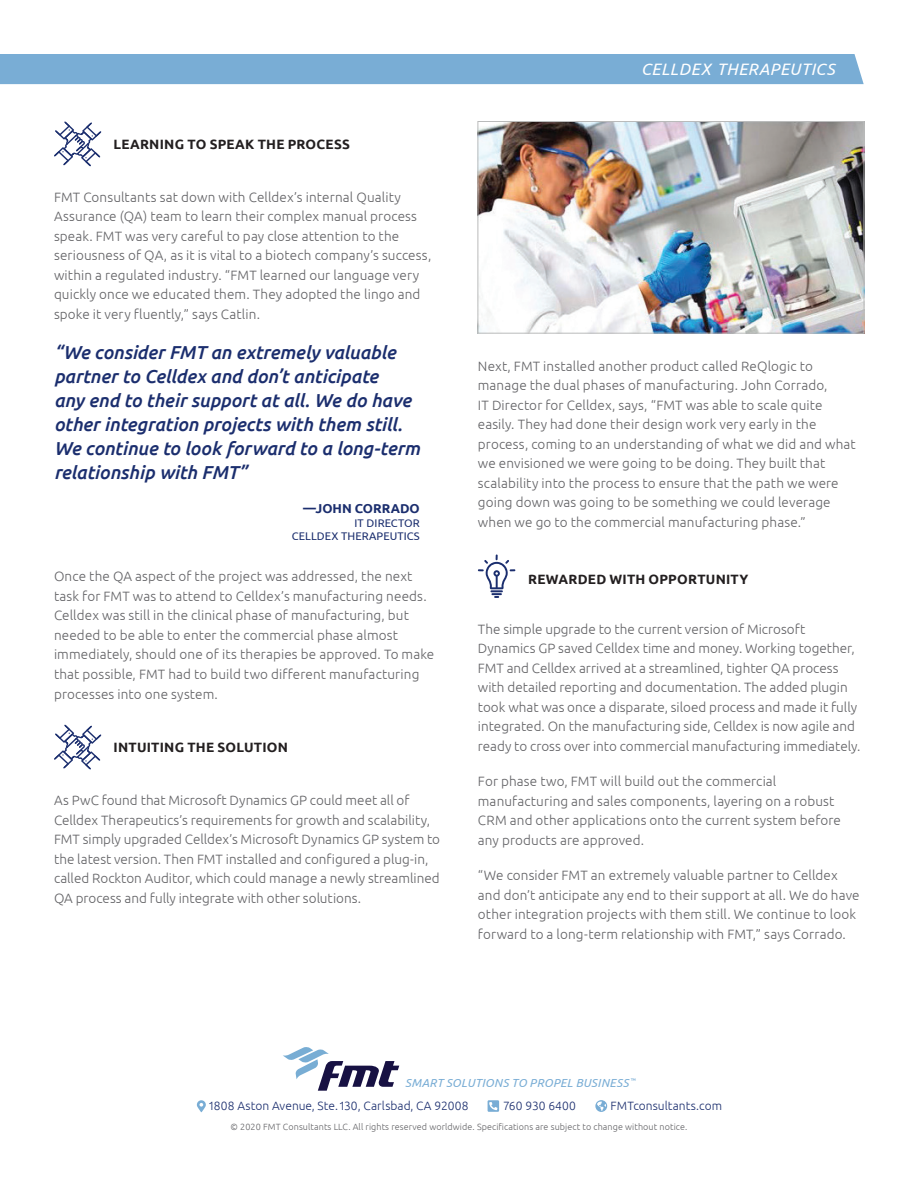
<style>
.page{position:relative;width:918px;height:1188px;background:#fff}
.page>*{position:absolute;margin:0;border:0;box-sizing:border-box;transform-origin:0 0}
.t1{font:italic 500 18.75px/24px "Ubuntu";letter-spacing:-.005em;color:#1b2e6e}
.t2{font:italic 16.5px "Ubuntu";letter-spacing:.03em;color:#fff}
.t3{font:300 13.5px/19.5px "Ubuntu";letter-spacing:.01em;color:#636366}
.t4{font:700 13.5px "Ubuntu";letter-spacing:.015em;color:#231f20}
.t5{font:700 12.9px "Ubuntu";color:#1b2e6e}
.t6{font:300 12px "Ubuntu";letter-spacing:.005em;color:#1b2e6e}
.t7{font:italic 11.7px "Ubuntu";letter-spacing:.025em;color:#79add5}
.t8{font:11.1px/13.5px "Ubuntu";letter-spacing:.01em;color:#1b2e6e;text-align:right}
.t9{font:300 9px "Ubuntu";letter-spacing:.01em;color:#636366}
</style>
<div class="page">
<svg style="left:283px;top:1047px;width:116px;height:44px"></svg>
<svg style="left:197px;top:1100px;width:9px;height:12px"></svg>
<svg style="left:488px;top:1100px;width:11px;height:12px"></svg>
<svg style="left:595px;top:1100px;width:12px;height:12px"></svg>
<div style="left:0;top:54px;width:864px;height:30px;background:#79add5"></div>
<svg style="left:54px;top:121px;width:47px;height:45px"></svg>
<svg style="left:54px;top:725px;width:47px;height:44px"></svg>
<svg style="left:478px;top:555px;width:37px;height:43px"></svg>
<img style="left:480px;top:123px;width:382px;height:209px">
<div style="left:478px;top:121px;width:386px;height:213px;border:1px solid #babbbb"></div>
<p class="t4" style="left:114px;top:136px;width:238px">LEARNING TO SPEAK THE PROCESS</p>
<p class="t3" style="left:54px;top:187px;width:379px">FMT Consultants sat down with Celldex’s internal Quality Assurance (QA) team to learn their complex manual process speak. FMT was very careful to pay close attention to the seriousness of QA, as it is vital to a biotech company’s success, within a regulated industry. “FMT learned our language very quickly once we educated them. They adopted the lingo and spoke it very fluently,” says Catlin.</p>
<h1 class="t1" style="left:54px;top:340px;width:367px">“We consider FMT an extremely valuable partner to Celldex and don’t anticipate<br>any end to their support at all. We do have other integration projects with them still.<br>We continue to look forward to a long-term relationship with FMT”</h1>
<p class="t5" style="left:303px;top:501px;width:118px">—JOHN CORRADO</p>
<p class="t8" style="left:292px;top:516px;width:130px">IT DIRECTOR<br>CELLDEX THERAPEUTICS</p>
<p class="t3" style="left:54px;top:567px;width:382px">Once the QA aspect of the project was addressed, the next task for FMT was to attend to Celldex’s manufacturing needs.<br>Celldex was still in the clinical phase of manufacturing, but needed to be able to enter the commercial phase almost immediately, should one of its therapies be approved. To make that possible, FMT had to build two different manufacturing processes into one system.</p>
<p class="t4" style="left:114px;top:739px;width:176px">INTUITING THE SOLUTION</p>
<p class="t3" style="left:54px;top:790px;width:388px">As PwC found that Microsoft Dynamics GP could meet all of Celldex Therapeutics’s requirements for growth and scalability, FMT simply upgraded Celldex’s Microsoft Dynamics GP system to the latest version. Then FMT installed and configured a plug-in, called Rockton Auditor, which could manage a newly streamlined QA process and fully integrate with other solutions.</p>
<p class="t2" style="left:641px;top:60px;width:195px">CELLDEX THERAPEUTICS</p>
<p class="t3" style="left:478px;top:356px;width:379px">Next, FMT installed another product called ReQlogic to manage the dual phases of manufacturing. John Corrado,<br>IT Director for Celldex, says, “FMT was able to scale quite easily. They had done their design work very early in the process, coming to an understanding of what we did and what we envisioned we were going to be doing. They built that scalability into the process to ensure that the path we were going down was going to be something we could leverage when we go to the commercial manufacturing phase.”</p>
<p class="t4" style="left:528px;top:571px;width:222px">REWARDED WITH OPPORTUNITY</p>
<p class="t3" style="left:478px;top:619px;width:384px">The simple upgrade to the current version of Microsoft Dynamics GP saved Celldex time and money. Working together, FMT and Celldex arrived at a streamlined, tighter QA process with detailed reporting and documentation. The added plugin took what was once a disparate, siloed process and made it fully integrated. On the manufacturing side, Celldex is now agile and ready to cross over into commercial manufacturing immediately.</p>
<p class="t3" style="left:478px;top:771px;width:365px">For phase two, FMT will build out the commercial manufacturing and sales components, layering on a robust CRM and other applications onto the current system before any products are approved.</p>
<p class="t3" style="left:478px;top:866px;width:383px">“We consider FMT an extremely valuable partner to Celldex and don’t anticipate any end to their support at all. We do have other integration projects with them still. We continue to look forward to a long-term relationship with FMT,” says Corrado.</p>
<p class="t7" style="left:405px;top:1076px;width:232px">SMART SOLUTIONS TO PROPEL BUSINESS <sup>™</sup></p>
<p class="t6" style="left:208px;top:1099px;width:262px">1808 Aston Avenue, Ste. 130, Carlsbad, CA 92008</p>
<p class="t6" style="left:503px;top:1099px;width:74px">760 930 6400</p>
<p class="t6" style="left:611px;top:1099px;width:113px">FMTconsultants.com</p>
<p class="t9" style="left:231px;top:1122px;width:458px">© 2020 FMT Consultants LLC. All rights reserved worldwide. Specifications are subject to change without notice.</p>
</div>
